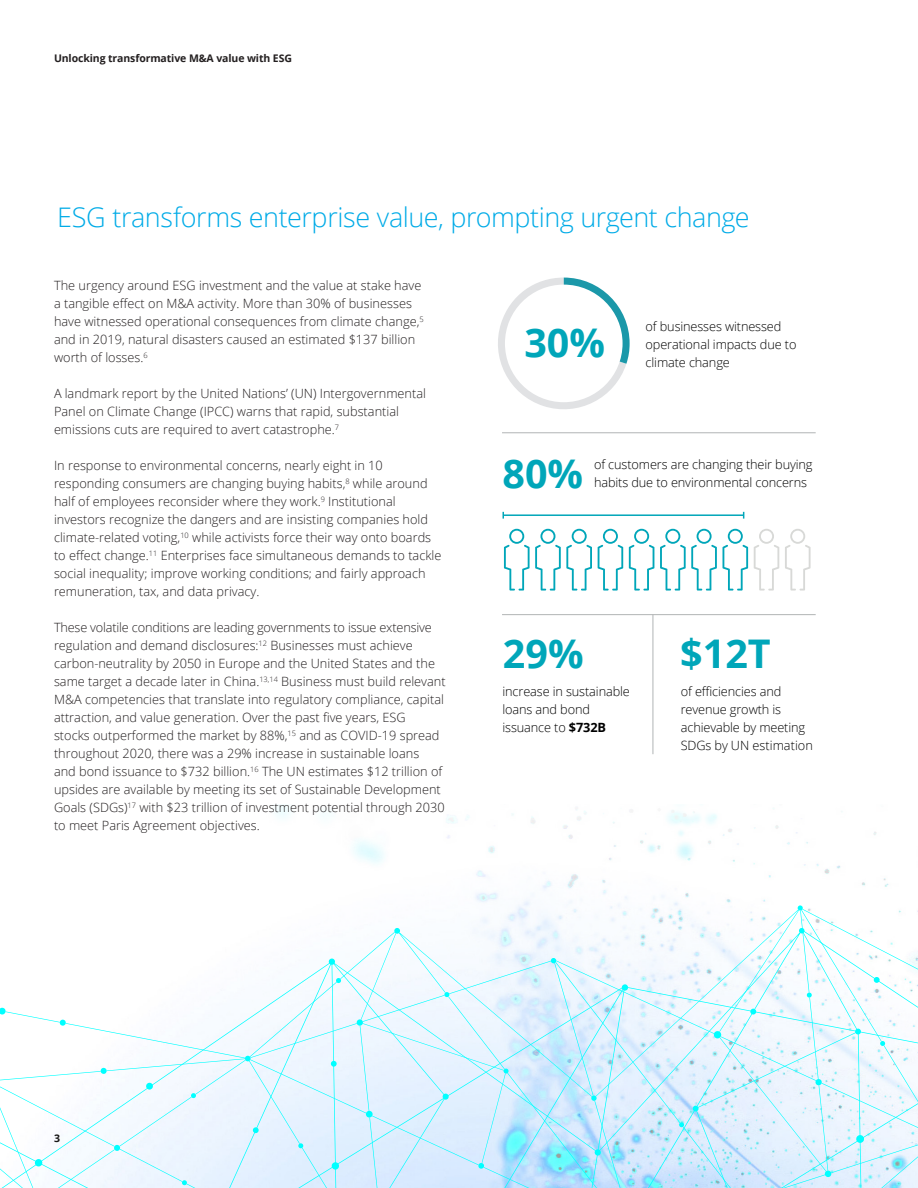
<style>
.page{position:relative;width:918px;height:1188px;background:#fff}
.page>*{position:absolute;margin:0;border:0;box-sizing:border-box;transform-origin:0 0}
.t1{font:700 39.6px "Open Sans";color:#00a6b9}
.Story_heading_light{font:300 27px "Open Sans";letter-spacing:-.015em;color:#00abe7}
.Body_Text{font:300 12.75px/18px "Open Sans";color:#231f20}
.t2{font:300 12.75px/18px "Open Sans";letter-spacing:-.01em;color:#000}
.Brochure_title___Lef{font:700 10.5px "Open Sans";letter-spacing:-.01em;color:#231f20}
.Brochure_title___Lef-2{font:700 10.5px "Open Sans";color:#171615}
.s1{font-weight:700}
</style>
<div class="page">
<img style="left:276px;top:805px;width:613px;height:104px">
<svg style="left:473px;top:909px;width:445px;height:20px"></svg>
<svg style="left:798px;top:905px;width:5px;height:6px"></svg>
<svg style="left:0;top:929px;width:918px;height:259px"></svg>
<svg style="left:750px;top:1009px;width:6px;height:6px"></svg>
<svg style="left:874px;top:977px;width:6px;height:6px"></svg>
<svg style="left:856px;top:1135px;width:8px;height:8px"></svg>
<svg style="left:855px;top:1029px;width:6px;height:6px"></svg>
<svg style="left:622px;top:984px;width:6px;height:7px"></svg>
<svg style="left:799px;top:928px;width:6px;height:6px"></svg>
<svg style="left:329px;top:958px;width:6px;height:7px"></svg>
<svg style="left:332px;top:1162px;width:7px;height:8px"></svg>
<svg style="left:35px;top:1159px;width:7px;height:8px"></svg>
<svg style="left:443px;top:1094px;width:6px;height:6px"></svg>
<svg style="left:146px;top:1083px;width:7px;height:7px"></svg>
<svg style="left:595px;top:1149px;width:6px;height:7px"></svg>
<svg style="left:693px;top:1106px;width:6px;height:6px"></svg>
<svg style="left:253px;top:1127px;width:6px;height:6px"></svg>
<svg style="left:331px;top:1061px;width:6px;height:6px"></svg>
<svg style="left:785px;top:529px;width:26px;height:62px"></svg>
<svg style="left:723px;top:529px;width:25px;height:62px"></svg>
<svg style="left:629px;top:529px;width:25px;height:62px"></svg>
<svg style="left:660px;top:529px;width:57px;height:62px"></svg>
<svg style="left:754px;top:529px;width:25px;height:62px"></svg>
<svg style="left:598px;top:529px;width:25px;height:62px"></svg>
<svg style="left:504px;top:529px;width:88px;height:62px"></svg>
<svg style="left:498px;top:278px;width:132px;height:131px"></svg>
<div style="left:505px;top:285px;width:118px;height:117px;background:#fff;border-radius:50%"></div>
<hr style="left:502px;top:433px;width:314px;height:1px;background:#b1b4b5">
<hr style="left:502px;top:614px;width:314px;height:1px;background:#b1b4b5">
<hr style="left:653px;top:615px;width:1px;height:139px;background:#b1b4b5">
<hr style="left:503px;top:514px;width:241px;height:2px;background:#00a6b9">
<svg style="left:502px;top:512px;width:2px;height:7px"></svg>
<p class="Brochure_title___Lef" style="left:54px;top:51px;width:239px">Unlocking transformative M&amp;A value with ESG</p>
<p class="Story_heading_light" style="left:57px;top:198px;width:694px">ESG transforms enterprise value, prompting urgent change</p>
<p class="Body_Text" style="left:54px;top:276px;width:371px">The urgency around ESG investment and the value at stake have a tangible effect on M&amp;A activity. More than 30% of businesses have witnessed operational consequences from climate change,<sup>5 </sup>and in 2019, natural disasters caused an estimated $137 billion worth of losses.<sup>6</sup></p>
<p class="Body_Text" style="left:54px;top:384px;width:374px">A landmark report by the United Nations’ (UN) Intergovernmental<br>Panel on Climate Change (IPCC) warns that rapid, substantial emissions cuts are required to avert catastrophe.<sup>7</sup></p>
<p class="Body_Text" style="left:54px;top:456px;width:389px">In response to environmental concerns, nearly eight in 10 responding consumers are changing buying habits,<sup>8</sup> while around half of employees reconsider where they work.<sup>9</sup> Institutional investors recognize the dangers and are insisting companies hold climate-related voting,<sup>10</sup> while activists force their way onto boards to effect change.<sup>11</sup> Enterprises face simultaneous demands to tackle social inequality; improve working conditions; and fairly approach remuneration, tax, and data privacy.</p>
<p class="Body_Text" style="left:54px;top:618px;width:393px">These volatile conditions are leading governments to issue extensive regulation and demand disclosures:<sup>12</sup> Businesses must achieve carbon-neutrality by 2050 in Europe and the United States and the same target a decade later in China.<sup>13,14</sup> Business must build relevant M&amp;A competencies that translate into regulatory compliance, capital attraction, and value generation. Over the past five years, ESG<br>stocks outperformed the market by 88%,<sup>15</sup> and as COVID-19 spread throughout 2020, there was a 29% increase in sustainable loans<br>and bond issuance to $732 billion.<sup>16</sup> The UN estimates $12 trillion of upsides are available by meeting its set of Sustainable Development Goals (SDGs)<sup>17</sup> with $23 trillion of investment potential through 2030 to meet Paris Agreement objectives.</p>
<p class="t1" style="left:524px;top:315px;width:82px">30%</p>
<p class="t2" style="left:646px;top:317px;width:152px">of businesses witnessed operational impacts due to climate change</p>
<p class="t1" style="left:502px;top:446px;width:82px">80%</p>
<p class="t2" style="left:594px;top:455px;width:220px">of customers are changing their buying habits due to environmental concerns</p>
<p class="t1" style="left:503px;top:625px;width:82px">29%</p>
<p class="t1" style="left:680px;top:625px;width:92px">$12T</p>
<p class="t2" style="left:502px;top:682px;width:129px">increase in sustainable loans and bond issuance to <span class="s1">$732B</span></p>
<p class="t2" style="left:681px;top:682px;width:134px">of efficiencies and revenue growth is achievable by meeting<br>SDGs by UN estimation</p>
<p class="Brochure_title___Lef-2" style="left:54px;top:1131px;width:7px">3</p>
</div>
